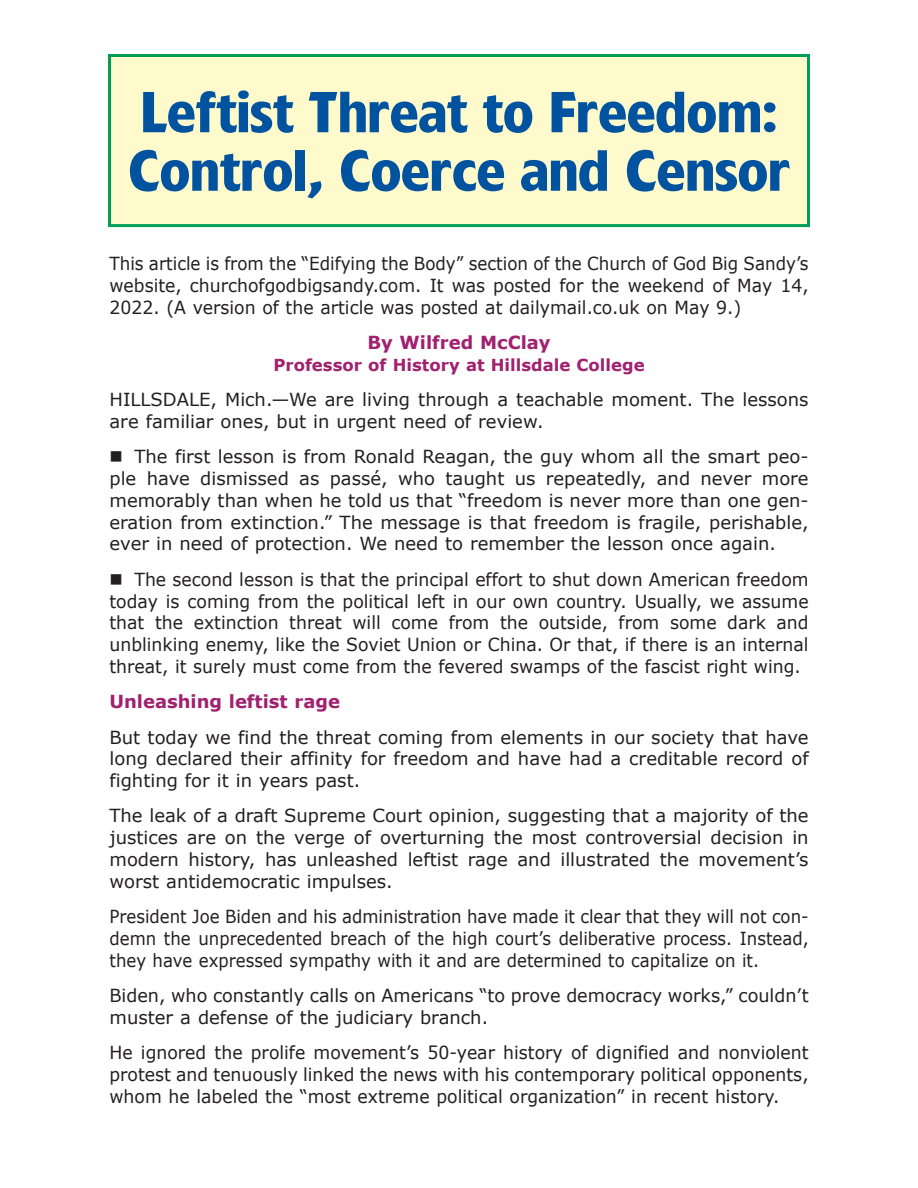
<style>
.page{position:relative;width:918px;height:1188px;background:#fff}
.page>*{position:absolute;margin:0;border:0;box-sizing:border-box;transform-origin:0 0}
.t1{font:700 54px/58.5px "Forever";color:#0153a0}
.t2{font:18px/21.8px "Verdana";color:#231f20;text-align:justify}
.t3{font:18px/21.8px "Verdana";color:#231f20;text-align:justify;scale:.96 1}
.t4{font:18px/21.8px "Verdana";color:#231f20;text-align:justify;scale:.92 1}
.t5{font:18px/21.8px "Verdana";color:#231f20;text-align:justify;scale:.93 1}
.t6{font:700 18px "Verdana";color:#a1216f}
.t7{font:700 16.5px "Verdana";color:#a1216f}
</style>
<div class="page">
<div style="left:110px;top:56px;width:698px;height:170px;background:#fffacb"></div>
<div style="left:108px;top:54px;width:702px;height:173px;border:3px solid #009e57"></div>
<h1 class="t1" style="left:128px;top:89px;width:664px">Leftist Threat to Freedom:<br>Control, Coerce and Censor</h1>
<p class="t5" style="left:110px;top:252px;width:753px">This article is from the “Edifying the Body” section of the Church of God Big Sandy’s website, churchofgodbigsandy.com. It was posted for the weekend of May 14, 2022. (A version of the article was posted at dailymail.co.uk on May 9.)</p>
<p class="t6" style="left:367px;top:331px;width:185px">By Wilfred McClay</p>
<p class="t7" style="left:273px;top:354px;width:373px">Professor of History at Hillsdale College</p>
<p class="t2" style="left:110px;top:388px;width:701px">HILLSDALE, Mich.—We are living through a teachable moment. The lessons are familiar ones, but in urgent need of review.</p>
<p class="t2" style="left:110px;top:445px;width:701px;text-indent:25px">The first lesson is from Ronald Reagan, the guy whom all the smart peo&shy;ple have dismissed as passé, who taught us repeatedly, and never more memorably than when he told us that “freedom is never more than one gen&shy;eration from extinction.” The message is that freedom is fragile, perishable, ever in need of protection. We need to remember the lesson once again.</p>
<p class="t3" style="left:110px;top:568px;width:730px;text-indent:25px">The second lesson is that the principal effort to shut down American freedom today is coming from the political left in our own country. Usually, we assume that the extinction threat will come from the outside, from some dark and unblinking enemy, like the Soviet Union or China. Or that, if there is an internal threat, it surely must come from the fevered swamps of the fascist right wing.</p>
<p class="t6" style="left:110px;top:690px;width:232px">Unleashing leftist rage</p>
<p class="t2" style="left:110px;top:725px;width:701px">But today we find the threat coming from elements in our society that have long declared their affinity for freedom and have had a creditable record of fighting for it in years past.</p>
<p class="t2" style="left:110px;top:804px;width:701px">The leak of a draft Supreme Court opinion, suggesting that a majority of the justices are on the verge of overturning the most controversial decision in modern history, has unleashed leftist rage and illustrated the movement’s worst antidemocratic impulses.</p>
<p class="t4" style="left:110px;top:905px;width:762px">President Joe Biden and his administration have made it clear that they will not con&shy;demn the unprecedented breach of the high court’s deliberative process. Instead, they have expressed sympathy with it and are determined to capitalize on it.</p>
<p class="t2" style="left:110px;top:984px;width:701px">Biden, who constantly calls on Americans “to prove democracy works,” couldn’t muster a defense of the judiciary branch.</p>
<p class="t3" style="left:110px;top:1041px;width:730px">He ignored the prolife movement’s 50-year history of dignified and nonviolent protest and tenuously linked the news with his contemporary political opponents, whom he labeled the “most extreme political organization” in recent history.</p>
</div>
